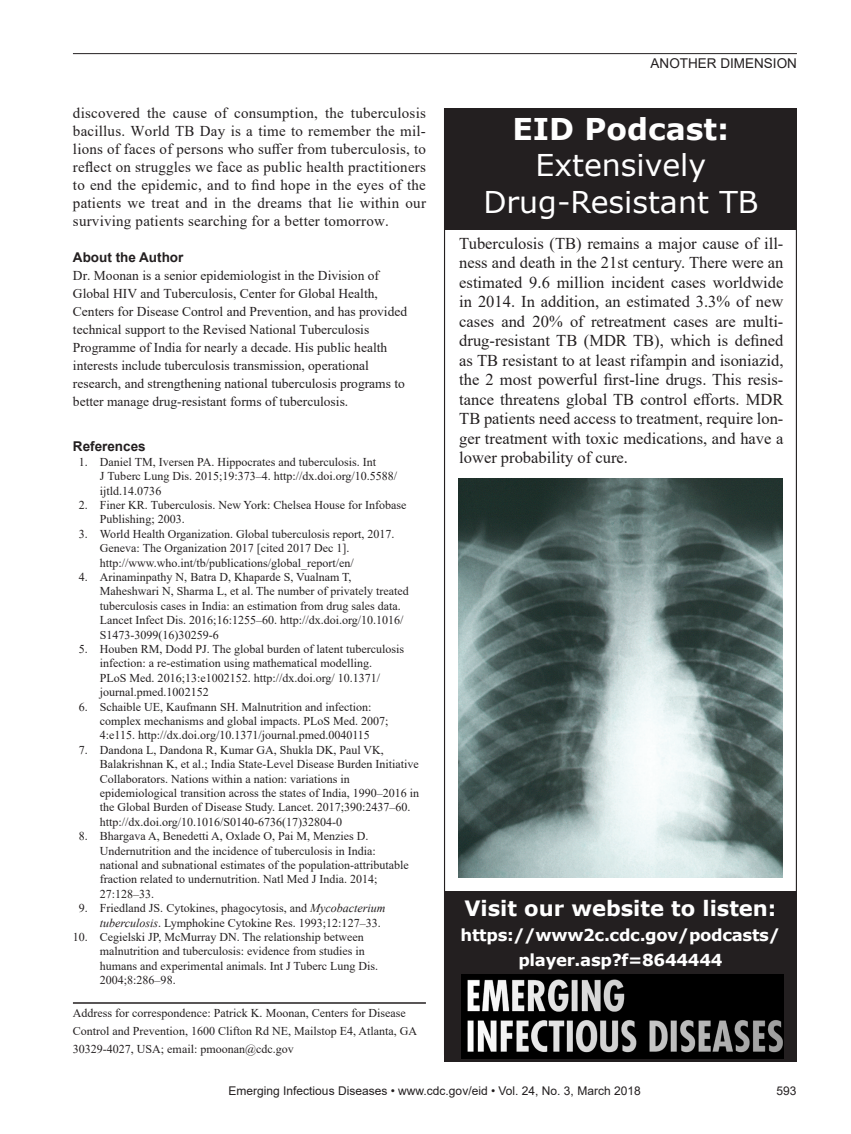
<style>
.page{position:relative;width:851px;height:1134px;background:#fff}
.page>*{position:absolute;margin:0;border:0;box-sizing:border-box;transform-origin:0 0}
.t1{font:30px/36.9px "Verdana";color:#fff;text-align:center}
.t2{font:700 21.15px "Verdana";color:#fff}
.t3{font:16.5px/19.5px "Times New Roman";color:#231f20;text-align:justify}
.t4{font:700 16.5px/24.9px "Verdana";letter-spacing:-.02em;color:#fff;text-align:center}
.Body_Text{font:15px/18px "Times New Roman";letter-spacing:.015em;color:#231f20;text-align:justify}
.Acknowledgment{font:13.5px/18px "Times New Roman";color:#231f20}
.Running_Head{font:13.5px "Arial";color:#231f20}
.Acknowledgment_Head{font:700 13.5px "Arial";color:#231f20}
.Ref_Title{font:700 13.5px "Arial";color:#231f20}
.References{font:12px/14.4px "Times New Roman";color:#231f20}
.Correspondence{font:12px/18px "Times New Roman";color:#231f20}
.t5{font:12px "Arial";color:#231f20}
.s1{font-style:italic}
.s2{font-weight:700}
</style>
<div class="page">
<hr style="left:73px;top:53px;width:723px;height:1px;background:#231f20">
<hr style="left:73px;top:1002px;width:353px;height:2px;background:#231f20">
<svg style="left:444px;top:108px;width:353px;height:949px"></svg>
<div style="left:444px;top:108px;width:352px;height:122px;background:#231f20"></div>
<div style="left:444px;top:891px;width:352px;height:170px;background:#231f20"></div>
<img style="left:461px;top:974px;width:322px;height:84px">
<img style="left:458px;top:478px;width:324px;height:400px">
<p class="Running_Head" style="left:650px;top:54px;width:148px">ANOTHER DIMENSION</p>
<p class="Body_Text" style="left:73px;top:104px;width:354px">discovered the cause of consumption, the tuberculosis bacillus. World TB Day is a time to remember the mil&shy;lions of faces of persons who suffer from tuberculosis, to reflect on struggles we face as public health practitioners to end the epidemic, and to find hope in the eyes of the patients we treat and in the dreams that lie within our surviving patients searching for a better tomorrow.</p>
<p class="Acknowledgment_Head" style="left:73px;top:248px;width:112px">About the Author</p>
<p class="Acknowledgment" style="left:73px;top:266px;width:336px">Dr. Moonan is a senior epidemiologist in the Division of Global HIV and Tuberculosis, Center for Global Health, Centers for Disease Control and Prevention, and has provided technical support to the Revised National Tuberculosis Programme of India for nearly a decade. His public health interests include tuberculosis transmission, operational research, and strengthening national tuberculosis programs to better manage drug-resistant forms of tuberculosis.</p>
<p class="Ref_Title" style="left:73px;top:437px;width:74px">References</p>
<p class="References" style="left:100px;top:454px;width:299px;text-indent:-21px">1. Daniel TM, Iversen PA. Hippocrates and tuberculosis. Int<br>J Tuberc Lung Dis. 2015;19:373–4. http://dx.doi.org/10.5588/ ijtld.14.0736</p>
<p class="References" style="left:100px;top:497px;width:308px;text-indent:-21px">2. Finer KR. Tuberculosis. New York: Chelsea House for Infobase<br>Publishing; 2003.</p>
<p class="References" style="left:100px;top:526px;width:296px;text-indent:-21px">3. World Health Organization. Global tuberculosis report, 2017.<br>Geneva: The Organization 2017 [cited 2017 Dec 1]. http://www.who.int/tb/publications/global_report/en/</p>
<p class="References" style="left:100px;top:569px;width:310px;text-indent:-21px">4. Arinaminpathy N, Batra D, Khaparde S, Vualnam T, Maheshwari N, Sharma L, et al. The number of privately treated tuberculosis cases in India: an estimation from drug sales data.<br>Lancet Infect Dis. 2016;16:1255–60. http://dx.doi.org/10.1016/ S1473-3099(16)30259-6</p>
<p class="References" style="left:100px;top:641px;width:306px;text-indent:-21px">5. Houben RM, Dodd PJ. The global burden of latent tuberculosis infection: a re-estimation using mathematical modelling.<br>PLoS Med. 2016;13:e1002152. http://dx.doi.org/ 10.1371/ journal.pmed.1002152</p>
<p class="References" style="left:100px;top:699px;width:290px;text-indent:-21px">6. Schaible UE, Kaufmann SH. Malnutrition and infection: complex mechanisms and global impacts. PLoS Med. 2007;<br>4:e115. http://dx.doi.org/10.1371/journal.pmed.0040115</p>
<p class="References" style="left:100px;top:742px;width:320px;text-indent:-21px">7. Dandona L, Dandona R, Kumar GA, Shukla DK, Paul VK, Balakrishnan K, et al.; India State-Level Disease Burden Initiative Collaborators. Nations within a nation: variations in epidemiological transition across the states of India, 1990–2016 in the Global Burden of Disease Study. Lancet. 2017;390:2437–60. http://dx.doi.org/10.1016/S0140-6736(17)32804-0</p>
<p class="References" style="left:100px;top:829px;width:310px;text-indent:-21px">8. Bhargava A, Benedetti A, Oxlade O, Pai M, Menzies D.<br>Undernutrition and the incidence of tuberculosis in India: national and subnational estimates of the population-attributable fraction related to undernutrition. Natl Med J India. 2014; 27:128–33.</p>
<p class="References" style="left:100px;top:901px;width:287px;text-indent:-21px">9. Friedland JS. Cytokines, phagocytosis, and <span class="s1">Mycobacterium tuberculosis</span>. Lymphokine Cytokine Res. 1993;12:127–33.</p>
<p class="References" style="left:100px;top:929px;width:279px;text-indent:-27px">10. Cegielski JP, McMurray DN. The relationship between malnutrition and tuberculosis: evidence from studies in humans and experimental animals. Int J Tuberc Lung Dis.<br>2004;8:286–98.</p>
<p class="Correspondence" style="left:73px;top:1004px;width:345px">Address for correspondence: Patrick K. Moonan, Centers for Disease<br>Control and Prevention, 1600 Clifton Rd NE, Mailstop E4, Atlanta, GA<br>30329-4027, USA; email: pmoonan@cdc.gov</p>
<p class="t5" style="left:228px;top:1083px;width:413px">Emerging Infectious Diseases • www.cdc.gov/eid • Vol. 24, No. 3, March 2018</p>
<p class="t5" style="left:776px;top:1083px;width:22px">593</p>
<p class="t1" style="left:483px;top:110px;width:276px"><span class="s2">EID Podcast:<br></span>Extensively<br>Drug-Resistant TB</p>
<p class="t3" style="left:459px;top:233px;width:326px">Tuberculosis (TB) remains a major cause of ill&shy;ness and death in the 21st century. There were an estimated 9.6 million incident cases worldwide in 2014. In addition, an estimated 3.3% of new cases and 20% of retreatment cases are multi&shy;drug-resistant TB (MDR TB), which is defined as TB resistant to at least rifampin and isoniazid, the 2 most powerful first-line drugs. This resis&shy;tance threatens global TB control efforts. MDR TB patients need access to treatment, require lon&shy;ger treatment with toxic medications, and have a lower probability of cure.</p>
<p class="t2" style="left:464px;top:893px;width:313px">Visit our website to listen:</p>
<p class="t4" style="left:460px;top:922px;width:321px">https://www2c.cdc.gov/podcasts/ player.asp?f=8644444</p>
</div>
